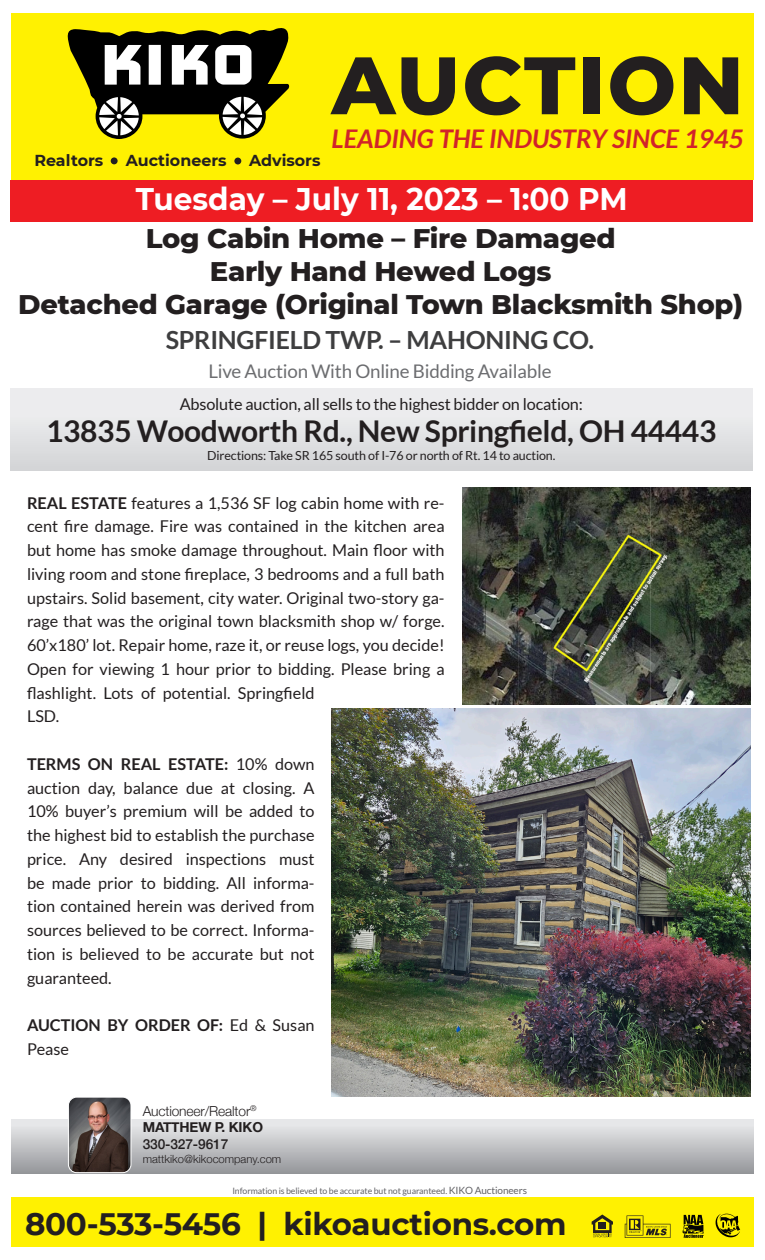
<style>
.page{position:relative;width:765px;height:1260px;background:#fff}
.page>*{position:absolute;margin:0;border:0;box-sizing:border-box;transform-origin:0 0}
.t1{font:800 81.25px "Montserrat";letter-spacing:.025em;color:#231f20}
.t2{font:700 31.25px "Montserrat";color:#fff;scale:.95 1}
.t3{font:700 31px "Montserrat";letter-spacing:-.01em;color:#231f20}
.t4{font:700 30px "Lato";letter-spacing:-.01em;color:#231f20}
.t5{font:800 27.5px "Montserrat";letter-spacing:-.01em;color:#231f20}
.t6{font:italic 700 25.75px "Lato";color:#d1232a}
.t7{font:700 25px "Lato";letter-spacing:-.01em;color:#3e3e3f}
.t8{font:18.75px "Lato";letter-spacing:-.01em;color:#6c6d70}
.t9{font:16.25px/23.8px "Lato";color:#231f20}
.t10{font:700 16.25px/23.8px "Lato";color:#231f20}
.t11{font:700 15.88px "Montserrat";color:#231f20}
.t12{font:300 13.75px "Helvetica Neue";letter-spacing:-.01em;color:#231f20}
.t13{font:700 13.75px "Helvetica Neue";letter-spacing:-.01em;color:#231f20}
.t14{font:500 13.75px "Helvetica Neue";letter-spacing:-.01em;color:#231f20}
.t15{font:12.5px "Lato";letter-spacing:-.01em;color:#231f20}
.t16{font:300 11.25px "Helvetica Neue";color:#231f20}
.t17{font:8.75px "Lato";letter-spacing:-.01em;color:#636366}
.s1{font-weight:700}
.s2{font-weight:400}
.s3{font-size:10px}
</style>
<div class="page">
<div style="left:11px;top:1197px;width:743px;height:49px;background:#fff101"></div>
<svg style="left:592px;top:1215px;width:21px;height:22px"></svg>
<svg style="left:625px;top:1215px;width:45px;height:23px"></svg>
<svg style="left:682px;top:1215px;width:22px;height:23px"></svg>
<svg style="left:716px;top:1214px;width:24px;height:24px"></svg>
<img style="left:332px;top:708px;width:419px;height:389px">
<img style="left:463px;top:487px;width:288px;height:217px">
<div style="left:10px;top:388px;width:743px;height:83px;background:linear-gradient(to bottom,#f2f2f3,#d5d6d8)"></div>
<div style="left:10px;top:180px;width:743px;height:41px;background:#ee1d23"></div>
<div style="left:11px;top:1120px;width:743px;height:53px;background:linear-gradient(to bottom,#edeeef,#96979b)"></div>
<img style="left:68px;top:1099px;width:63px;height:74px">
<div style="left:68px;top:1097px;width:63px;height:76px;border:1px solid #fff;border-radius:8px"></div>
<div style="left:11px;top:13px;width:743px;height:167px;background:#fff101"></div>
<svg style="left:67px;top:28px;width:223px;height:111px"></svg>
<div style="left:111px;top:157px;width:7px;height:7px;background:#231f20;border-radius:50%"></div>
<div style="left:234px;top:158px;width:7px;height:6px;background:#231f20;border-radius:50%"></div>
<p class="t11" style="left:34px;top:149px;width:70px">Realtors</p>
<p class="t11" style="left:126px;top:149px;width:102px">Auctioneers</p>
<p class="t11" style="left:249px;top:149px;width:73px">Advisors</p>
<p class="t1" style="left:332px;top:26px;width:414px">AUCTION</p>
<p class="t6" style="left:332px;top:124px;width:414px">LEADING THE INDUSTRY SINCE 1945</p>
<p class="t2" style="left:136px;top:177px;width:519px">Tuesday – July 11, 2023 – 1:00 PM</p>
<p class="t5" style="left:146px;top:218px;width:472px">Log Cabin Home – Fire Damaged</p>
<p class="t5" style="left:210px;top:251px;width:343px">Early Hand Hewed Logs</p>
<p class="t5" style="left:18px;top:284px;width:727px">Detached Garage (Original Town Blacksmith Shop)</p>
<p class="t7" style="left:166px;top:325px;width:430px">SPRINGFIELD TWP. – MAHONING CO.</p>
<p class="t8" style="left:208px;top:360px;width:345px">Live Auction With Online Bidding Available</p>
<p class="t9" style="left:180px;top:393px;width:405px">Absolute auction, all sells to the highest bidder on location:</p>
<p class="t4" style="left:46px;top:414px;width:672px">13835 Woodworth Rd., New Springfield, OH 44443</p>
<p class="t15" style="left:207px;top:449px;width:350px">Directions: Take SR 165 south of I-76 or north of Rt. 14 to auction.</p>
<p class="t9" style="left:27px;top:491px;width:419px"><span class="s1">REAL ESTATE</span> features a 1,536 SF log cabin home with re&shy;cent fire damage. Fire was contained in the kitchen area but home has smoke damage throughout. Main floor with living room and stone fireplace, 3 bedrooms and a full bath upstairs. Solid basement, city water. Original two-story ga&shy;rage that was the original town blacksmith shop w/ forge.<br>60’x180’ lot. Repair home, raze it, or reuse logs, you decide!<br>Open for viewing 1 hour prior to bidding. Please bring a flashlight. Lots of potential. Springfield<br>LSD.</p>
<p class="t9" style="left:27px;top:752px;width:289px;text-align:justify"><span class="s1">TERMS ON REAL ESTATE:</span> 10% down auction day, balance due at closing. A 10% buyer’s premium will be added to the highest bid to establish the purchase price. Any desired inspections must be made prior to bidding. All informa&shy;tion contained herein was derived from sources believed to be correct. Informa&shy;tion is believed to be accurate but not guaranteed.</p>
<p class="t10" style="left:27px;top:1013px;width:289px">AUCTION BY ORDER OF: <span class="s2">Ed &amp; Susan<br>Pease</span></p>
<p class="t12" style="left:143px;top:1100px;width:115px">Auctioneer/Realtor<sup>®</sup></p>
<p class="t13" style="left:143px;top:1116px;width:122px">MATTHEW P. KIKO</p>
<p class="t14" style="left:143px;top:1133px;width:87px">330-327-9617</p>
<p class="t16" style="left:143px;top:1150px;width:140px">mattkiko@kikocompany.com</p>
<p class="t17" style="left:232px;top:1186px;width:296px">Information is believed to be accurate but not guaranteed. <span class="s3">KIKO Auctioneers</span></p>
<p class="t3" style="left:25px;top:1202px;width:543px">800-533-5456 | kikoauctions.com</p>
</div>
